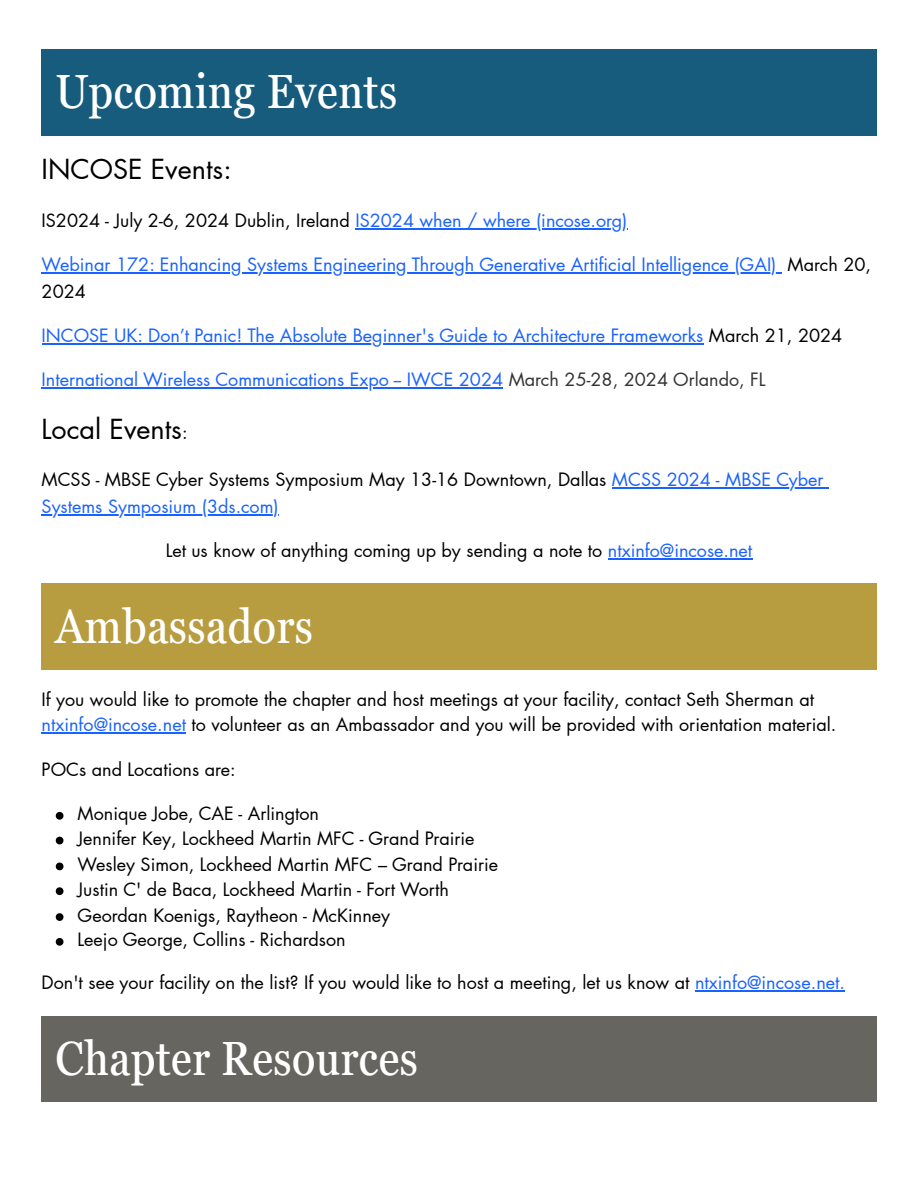
<style>
.page{position:relative;width:918px;height:1186px;background:#fff}
.page>*{position:absolute;margin:0;border:0;box-sizing:border-box;transform-origin:0 0}
.t1{font:condensed 48px "Georgia Pro";color:#fff}
.t2{font:27px "Futura LT Pro";color:#000}
.t3{font:18px/27px "Futura LT Pro";color:#000}
.t4{font:18px/27px "Futura LT Pro";color:#1a62ff}
.s1{color:#1a62ff}
.s2{color:#000}
.s3{color:#333}
.s4{font-size:18px}
</style>
<div class="page">
<hr style="left:355px;top:228px;width:272px;height:1px;background:#1a62ff">
<hr style="left:42px;top:272px;width:740px;height:1px;background:#1a62ff">
<hr style="left:42px;top:343px;width:661px;height:1px;background:#1a62ff">
<hr style="left:42px;top:387px;width:461px;height:1px;background:#1a62ff">
<hr style="left:612px;top:487px;width:212px;height:1px;background:#1a62ff">
<hr style="left:42px;top:514px;width:237px;height:1px;background:#1a62ff">
<hr style="left:608px;top:558px;width:144px;height:1px;background:#1a62ff">
<hr style="left:42px;top:732px;width:144px;height:1px;background:#1a62ff">
<hr style="left:695px;top:990px;width:150px;height:1px;background:#1a62ff">
<div style="left:42px;top:50px;width:834px;height:86px;background:#175c7d"></div>
<div style="left:42px;top:584px;width:834px;height:86px;background:#b89d40"></div>
<svg style="left:56px;top:812px;width:7px;height:7px"></svg>
<svg style="left:56px;top:837px;width:7px;height:7px"></svg>
<svg style="left:56px;top:862px;width:7px;height:8px"></svg>
<svg style="left:56px;top:887px;width:7px;height:8px"></svg>
<svg style="left:56px;top:913px;width:7px;height:8px"></svg>
<svg style="left:56px;top:938px;width:7px;height:7px"></svg>
<div style="left:42px;top:1016px;width:834px;height:86px;background:#66655f"></div>
<p class="t1" style="left:55px;top:64px;width:344px">Upcoming Events</p>
<h2 class="t2" style="left:42px;top:157px;width:192px">INCOSE Events:</h2>
<p class="t3" style="left:42px;top:208px;width:587px">IS2024 - July 2-6, 2024 Dublin, Ireland <span class="s1">IS2024 when / where (incose.org)</span></p>
<p class="t4" style="left:42px;top:252px;width:831px">Webinar 172: Enhancing Systems Engineering Through Generative Artificial Intelligence (GAI) <span class="s2">March 20,<br>2024</span></p>
<p class="t4" style="left:42px;top:323px;width:802px">INCOSE UK: Don’t Panic! The Absolute Beginner's Guide to Architecture Frameworks <span class="s2">March 21, 2024</span></p>
<p class="t4" style="left:42px;top:367px;width:725px">International Wireless Communications Expo -- IWCE 2024 <span class="s3">March 25-28, 2024 Orlando, FL</span></p>
<h2 class="t2" style="left:42px;top:416px;width:147px">Local Events<span class="s4">:</span></h2>
<p class="t3" style="left:42px;top:467px;width:784px">MCSS - MBSE Cyber Systems Symposium May 13-16 Downtown, Dallas <span class="s1">MCSS 2024 - MBSE Cyber<br>Systems Symposium (3ds.com)</span></p>
<p class="t3" style="left:166px;top:538px;width:588px">Let us know of anything coming up by sending a note to <span class="s1">ntxinfo@incose.net</span></p>
<p class="t1" style="left:55px;top:598px;width:259px">Ambassadors</p>
<p class="t3" style="left:42px;top:687px;width:796px;line-height:25.8px">If you would like to promote the chapter and host meetings at your facility, contact Seth Sherman at <span class="s1">ntxinfo@incose.net</span> to volunteer as an Ambassador and you will be provided with orientation material.</p>
<p class="t3" style="left:42px;top:757px;width:196px">POCs and Locations are:</p>
<p class="t3" style="left:78px;top:801px;width:243px">Monique Jobe, CAE - Arlington</p>
<p class="t3" style="left:78px;top:826px;width:398px">Jennifer Key, Lockheed Martin MFC - Grand Prairie</p>
<p class="t3" style="left:78px;top:851px;width:422px">Wesley Simon, Lockheed Martin MFC – Grand Prairie</p>
<p class="t3" style="left:78px;top:876px;width:373px">Justin C' de Baca, Lockheed Martin - Fort Worth</p>
<p class="t3" style="left:78px;top:902px;width:314px">Geordan Koenigs, Raytheon - McKinney</p>
<p class="t3" style="left:78px;top:927px;width:270px">Leejo George, Collins - Richardson</p>
<p class="t3" style="left:42px;top:970px;width:805px">Don't see your facility on the list? If you would like to host a meeting, let us know at <span class="s1">ntxinfo@incose.net.</span></p>
<p class="t1" style="left:55px;top:1030px;width:365px">Chapter Resources</p>
</div>
